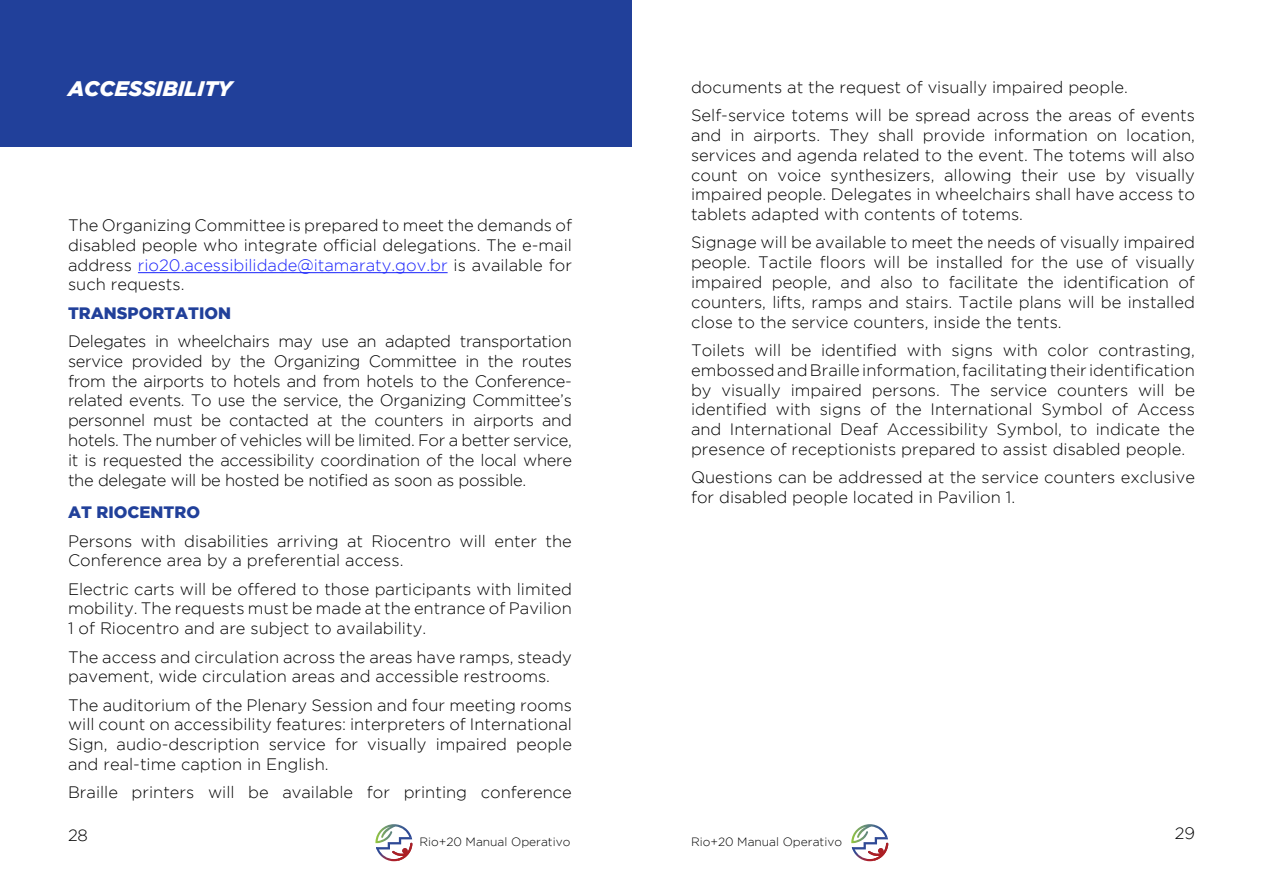
<style>
.page{position:relative;width:1263px;height:893px;background:#fff}
.page>*{position:absolute;margin:0;border:0;box-sizing:border-box;transform-origin:0 0}
.t1{font:italic 900 21px "Gotham";color:#fff}
.t2{font:300 16.5px/19.8px "Gotham";color:#000;text-align:justify}
.t3{font:900 16.5px "Gotham";color:#21409a}
.t4{font:300 12px "Gotham";color:#000}
.s1{color:#1922fb}
</style>
<div class="page">
<svg style="left:375px;top:824px;width:37px;height:37px"></svg>
<svg style="left:851px;top:824px;width:37px;height:37px"></svg>
<hr style="left:138px;top:272px;width:310px;height:1px;background:#1922fb">
<div style="left:0;top:0;width:631px;height:147px;background:#21409a"></div>
<p class="t1" style="left:68px;top:77px;width:166px">ACCESSIBILITY</p>
<p class="t2" style="left:691px;top:73px;width:505px;line-height:28.3px">documents at the request of visually impaired people.<br>Self-service totems will be spread across the areas of events</p>
<p class="t2" style="left:691px;top:125px;width:505px">and in airports. They shall provide information on location, services and agenda related to the event. The totems will also count on voice synthesizers, allowing their use by visually impaired people. Delegates in wheelchairs shall have access to tablets adapted with contents of totems.</p>
<p class="t2" style="left:691px;top:232px;width:505px">Signage will be available to meet the needs of visually impaired people. Tactile floors will be installed for the use of visually impaired people, and also to facilitate the identification of counters, lifts, ramps and stairs. Tactile plans will be installed close to the service counters, inside the tents.</p>
<p class="t2" style="left:691px;top:340px;width:505px">Toilets will be identified with signs with color contrasting, embossed and Braille information, facilitating their identification by visually impaired persons. The service counters will be identified with signs of the International Symbol of Access and International Deaf Accessibility Symbol, to indicate the presence of receptionists prepared to assist disabled people.</p>
<p class="t2" style="left:691px;top:467px;width:505px">Questions can be addressed at the service counters exclusive for disabled people located in Pavilion 1.</p>
<p class="t2" style="left:68px;top:215px;width:505px">The Organizing Committee is prepared to meet the demands of disabled people who integrate official delegations. The e-mail address <span class="s1">rio20.acessibilidade@itamaraty.gov.br</span> is available for such requests.</p>
<p class="t3" style="left:68px;top:303px;width:165px">TRANSPORTATION</p>
<p class="t2" style="left:68px;top:331px;width:505px">Delegates in wheelchairs may use an adapted transportation service provided by the Organizing Committee in the routes from the airports to hotels and from hotels to the Conference&shy;related events. To use the service, the Organizing Committee’s personnel must be contacted at the counters in airports and hotels. The number of vehicles will be limited. For a better service, it is requested the accessibility coordination of the local where the delegate will be hosted be notified as soon as possible.</p>
<p class="t3" style="left:68px;top:503px;width:134px">AT RIOCENTRO</p>
<p class="t2" style="left:68px;top:531px;width:505px">Persons with disabilities arriving at Riocentro will enter the<br>Conference area by a preferential access.</p>
<p class="t2" style="left:68px;top:579px;width:505px">Electric carts will be offered to those participants with limited mobility. The requests must be made at the entrance of Pavilion 1 of Riocentro and are subject to availability.</p>
<p class="t2" style="left:68px;top:647px;width:505px">The access and circulation across the areas have ramps, steady pavement, wide circulation areas and accessible restrooms.</p>
<p class="t2" style="left:68px;top:695px;width:505px">The auditorium of the Plenary Session and four meeting rooms will count on accessibility features: interpreters of International Sign, audio-description service for visually impaired people and real-time caption in English.</p>
<p class="t2" style="left:68px;top:782px;width:505px">Braille printers will be available for printing conference</p>
<p class="t2" style="left:68px;top:825px;width:21px">28</p>
<p class="t4" style="left:419px;top:836px;width:152px">Rio+20 Manual Operativo</p>
<p class="t4" style="left:691px;top:836px;width:152px">Rio+20 Manual Operativo</p>
<p class="t2" style="left:1175px;top:823px;width:21px">29</p>
</div>
